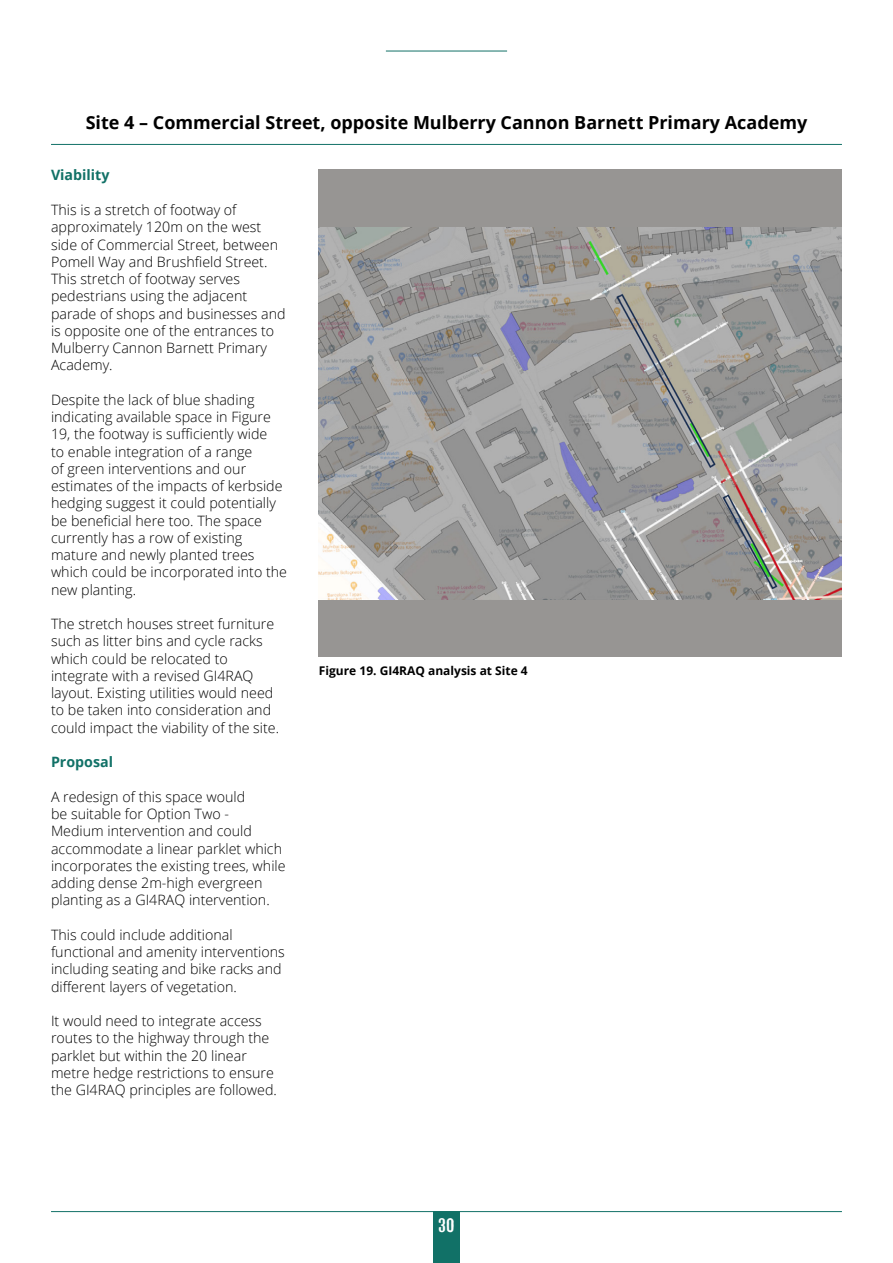
<style>
.page{position:relative;width:893px;height:1263px;background:#fff}
.page>*{position:absolute;margin:0;border:0;box-sizing:border-box;transform-origin:0 0}
.t1{font:700 18px "Open Sans";color:#000}
.t2{font:18px "Trunk";color:#fff}
.t3{font:300 14.25px/17.2px "Open Sans";color:#000}
.t4{font:700 14.25px "Open Sans";color:#117167}
.t5{font:700 12px "Open Sans";color:#000}
</style>
<div class="page">
<hr style="left:51px;top:1211px;width:791px;height:1px;background:#117167">
<div style="left:433px;top:1211px;width:27px;height:52px;background:#117167"></div>
<hr style="left:386px;top:51px;width:121px;height:1px;background:#117167">
<hr style="left:51px;top:144px;width:791px;height:1px;background:#117167">
<div style="left:319px;top:170px;width:523px;height:487px;background:#979593"></div>
<img style="left:319px;top:227px;width:523px;height:372px">
<p class="t1" style="left:86px;top:109px;width:723px">Site 4 – Commercial Street, opposite Mulberry Cannon Barnett Primary Academy</p>
<p class="t4" style="left:51px;top:165px;width:60px">Viability</p>
<p class="t3" style="left:51px;top:201px;width:236px">This is a stretch of footway of approximately 120m on the west side of Commercial Street, between<br>Pomell Way and Brushfield Street.<br>This stretch of footway serves pedestrians using the adjacent parade of shops and businesses and is opposite one of the entrances to<br>Mulberry Cannon Barnett Primary<br>Academy.</p>
<p class="t3" style="left:51px;top:391px;width:237px">Despite the lack of blue shading indicating available space in Figure<br>19, the footway is sufficiently wide<br>to enable integration of a range<br>of green interventions and our estimates of the impacts of kerbside hedging suggest it could potentially be beneficial here too. The space currently has a row of existing mature and newly planted trees which could be incorporated into the new planting.</p>
<p class="t3" style="left:51px;top:615px;width:230px">The stretch houses street furniture such as litter bins and cycle racks which could be relocated to integrate with a revised GI4RAQ layout. Existing utilities would need to be taken into consideration and could impact the viability of the site.</p>
<p class="t4" style="left:51px;top:752px;width:64px">Proposal</p>
<p class="t3" style="left:51px;top:787px;width:236px">A redesign of this space would<br>be suitable for Option Two -<br>Medium intervention and could accommodate a linear parklet which incorporates the existing trees, while adding dense 2m-high evergreen planting as a GI4RAQ intervention.</p>
<p class="t3" style="left:51px;top:926px;width:235px">This could include additional functional and amenity interventions including seating and bike racks and different layers of vegetation.</p>
<p class="t3" style="left:51px;top:1012px;width:227px">It would need to integrate access routes to the highway through the parklet but within the 20 linear metre hedge restrictions to ensure the GI4RAQ principles are followed.</p>
<p class="t5" style="left:319px;top:662px;width:210px">Figure 19. GI4RAQ analysis at Site 4</p>
<p class="t2" style="left:438px;top:1217px;width:18px">30</p>
</div>
